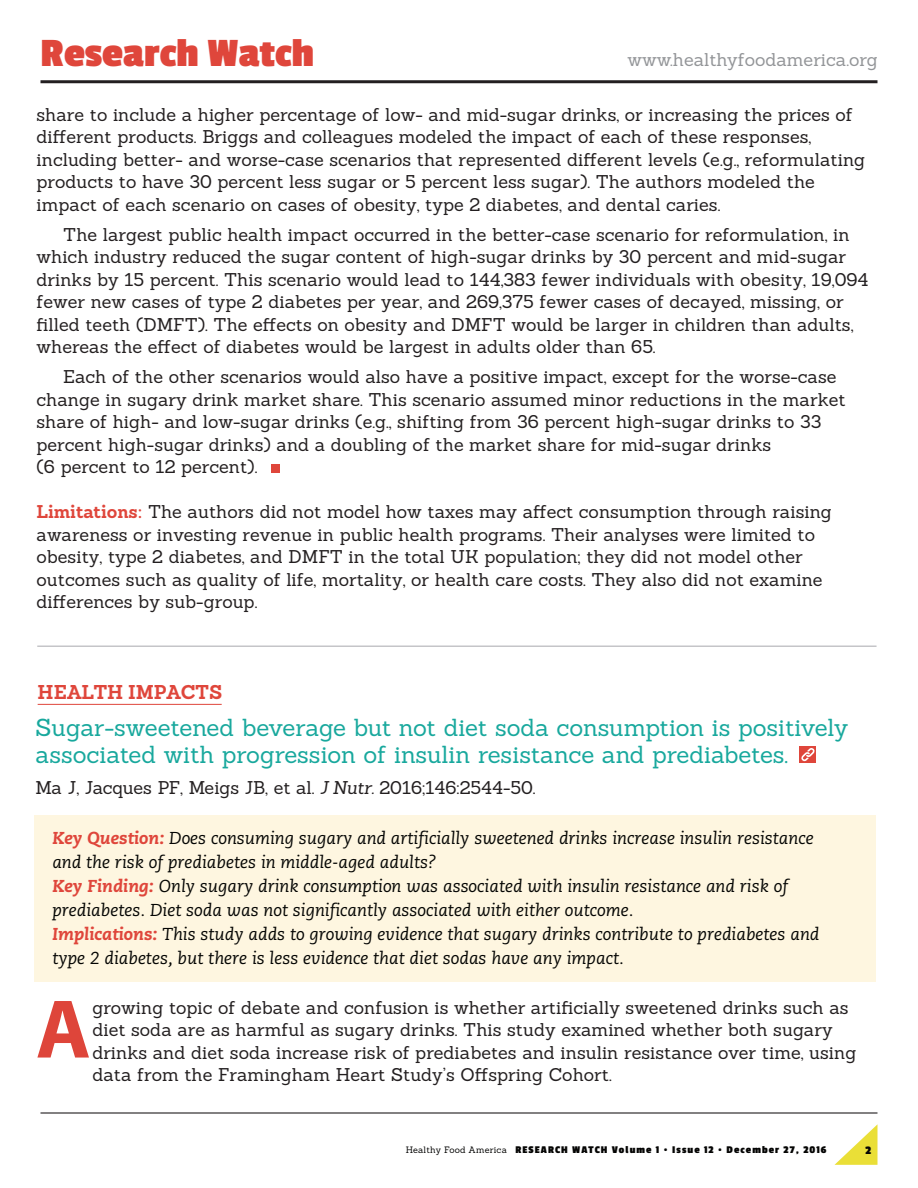
<style>
.page{position:relative;width:918px;height:1188px;background:#fff}
.page>*{position:absolute;margin:0;border:0;box-sizing:border-box;transform-origin:0 0}
.t1{font:700 83.85px "Myriad Pro";color:#de453a}
.t2{font:700 42px "Passion One";color:#df463b}
.t3{font:24px/27px "Sanchez";letter-spacing:-.005em;color:#18a89d}
.t4{font:700 19.5px "Sanchez";color:#df463b}
.t5{font:18px/22.5px "Sanchez";color:#231f20}
.t6{font:18px "Sanchez";color:#939598}
.t7{font:italic 17.25px/24px "Caecilia";color:#040503}
.t8{font:700 12px "Passion One";color:#050504}
.t9{font:700 10.8px "Passion One";letter-spacing:.1em;color:#050504}
.s1{font-weight:700;color:#df463b}
.s2{font-style:italic}
.s3{font-weight:800;color:#df463b}
.s4{font-family:"Sanchez";font-weight:400;font-size:9px}
</style>
<div class="page">
<hr style="left:40px;top:1112px;width:838px;height:2px;background:#231f20">
<svg style="left:835px;top:1124px;width:43px;height:41px"></svg>
<div style="left:34px;top:815px;width:842px;height:167px;background:#fef6e0"></div>
<div style="left:800px;top:746px;width:16px;height:17px;background:#df463b"></div>
<svg style="left:801px;top:748px;width:14px;height:13px"></svg>
<div style="left:272px;top:465px;width:8px;height:8px;background:#df463b"></div>
<hr style="left:37px;top:646px;width:840px;height:1px;background:#a8a9ad">
<hr style="left:41px;top:80px;width:837px;height:3px;background:#231f20">
<hr style="left:38px;top:704px;width:184px;height:1px;background:#df463b">
<h2 class="t2" style="left:40px;top:31px;width:276px">Research Watch</h2>
<p class="t6" style="left:628px;top:48px;width:252px">www.healthyfoodamerica.org</p>
<p class="t5" style="left:37px;top:103px;width:830px">share to include a higher percentage of low- and mid-sugar drinks, or increasing the prices of different products. Briggs and colleagues modeled the impact of each of these responses, including better- and worse-case scenarios that represented different levels (e.g., reformulating products to have 30 percent less sugar or 5 percent less sugar). The authors modeled the impact of each scenario on cases of obesity, type 2 diabetes, and dental caries.</p>
<p class="t5" style="left:37px;top:223px;width:833px;text-indent:27px">The largest public health impact occurred in the better-case scenario for reformulation, in which industry reduced the sugar content of high-sugar drinks by 30 percent and mid-sugar drinks by 15 percent. This scenario would lead to 144,383 fewer individuals with obesity, 19,094 fewer new cases of type 2 diabetes per year, and 269,375 fewer cases of decayed, missing, or filled teeth (DMFT). The effects on obesity and DMFT would be larger in children than adults, whereas the effect of diabetes would be largest in adults older than 65.</p>
<p class="t5" style="left:37px;top:366px;width:811px;text-indent:27px">Each of the other scenarios would also have a positive impact, except for the worse-case change in sugary drink market share. This scenario assumed minor reductions in the market share of high- and low-sugar drinks (e.g., shifting from 36 percent high-sugar drinks to 33 percent high-sugar drinks) and a doubling of the market share for mid-sugar drinks<br>(6 percent to 12 percent).</p>
<p class="t5" style="left:37px;top:501px;width:797px"><span class="s1">Limitations:</span> The authors did not model how taxes may affect consumption through raising awareness or investing revenue in public health programs. Their analyses were limited to obesity, type 2 diabetes, and DMFT in the total UK population; they did not model other outcomes such as quality of life, mortality, or health care costs. They also did not examine differences by sub-group.</p>
<p class="t4" style="left:38px;top:679px;width:186px">HEALTH IMPACTS</p>
<h3 class="t3" style="left:36px;top:714px;width:814px">Sugar-sweetened beverage but not diet soda consumption is positively associated with progression of insulin resistance and prediabetes.</h3>
<p class="t5" style="left:36px;top:777px;width:501px">Ma J, Jacques PF, Meigs JB, et al. <span class="s2">J Nutr.</span> 2016;146:2544-50.</p>
<p class="t7" style="left:52px;top:826px;width:769px"><span class="s3">Key Question:</span> Does consuming sugary and artificially sweetened drinks increase insulin resistance and the risk of prediabetes in middle-aged adults?<br><span class="s3">Key Finding:</span> Only sugary drink consumption was associated with insulin resistance and risk of prediabetes. Diet soda was not significantly associated with either outcome.<br><span class="s3">Implications:</span> This study adds to growing evidence that sugary drinks contribute to prediabetes and type 2 diabetes, but there is less evidence that diet sodas have any impact.</p>
<p class="t5" style="left:92px;top:996px;width:766px">growing topic of debate and confusion is whether artificially sweetened drinks such as diet soda are as harmful as sugary drinks. This study examined whether both sugary drinks and diet soda increase risk of prediabetes and insulin resistance over time, using data from the Framingham Heart Study’s Offspring Cohort.</p>
<h1 class="t1" style="left:36px;top:975px;width:57px">A</h1>
<p class="t9" style="left:406px;top:1144px;width:422px"><span class="s4">Healthy Food America</span> RESEARCH WATCH Volume 1 • Issue 12 • December 27, 2016</p>
<p class="t8" style="left:865px;top:1144px;width:7px">2</p>
</div>
